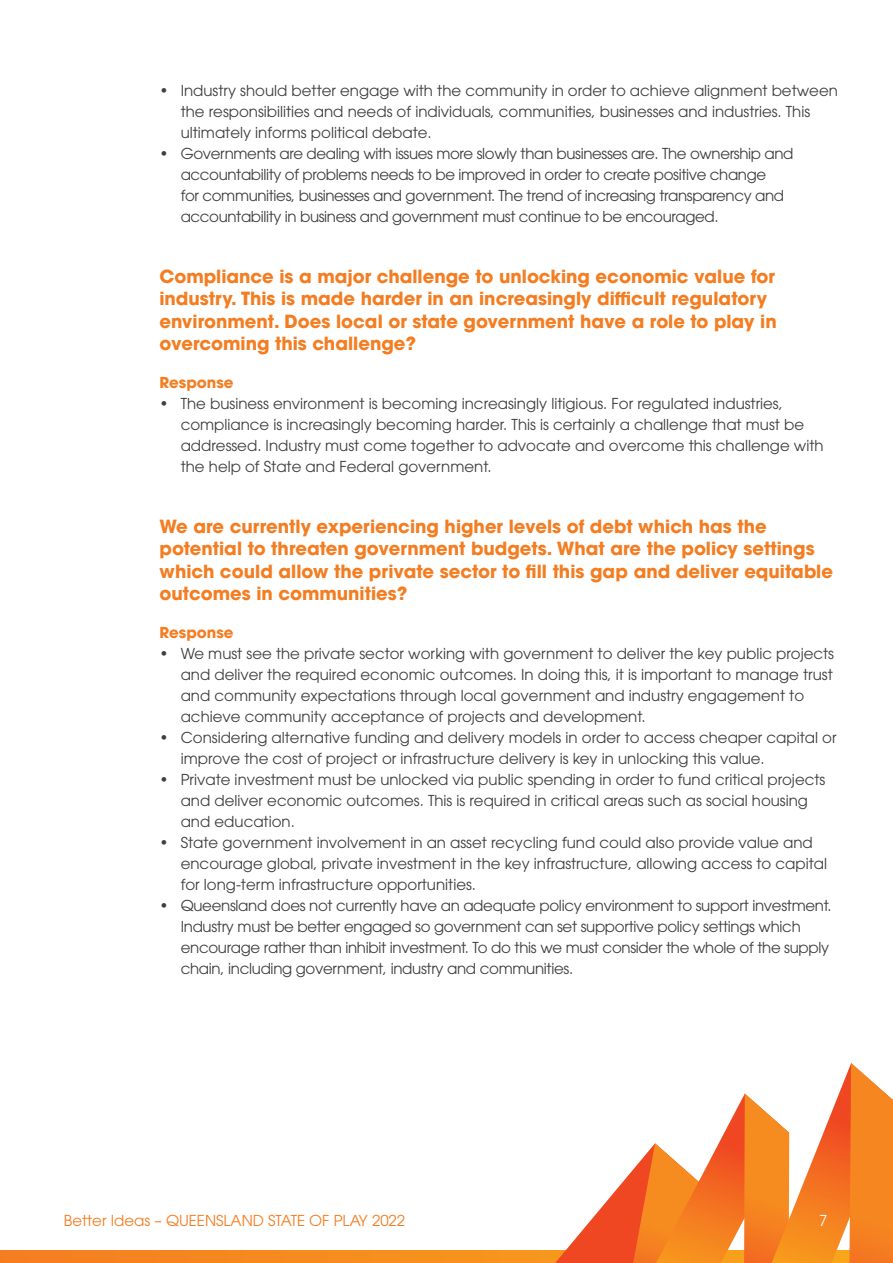
<style>
.page{position:relative;width:893px;height:1263px;background:#fff}
.page>*{position:absolute;margin:0;border:0;box-sizing:border-box;transform-origin:0 0}
.t1{font:700 18px/22.5px "ITC Avant Garde Pro";color:#f47d21}
.Body_bullets{font:15px/21px "ITC Avant Garde Pro";color:#3e3e3f}
.Body_bullets-2{font:15px/21px "ITC Avant Garde Pro";letter-spacing:-.025em;color:#3e3e3f}
.Body_bullets-3{font:15px/21px "ITC Avant Garde Pro";letter-spacing:-.02em;color:#3e3e3f}
.t2{font:15px "ITC Avant Garde Pro";color:#f47d21}
.Subhead{font:700 15px "ITC Avant Garde Pro";color:#f47d21}
.t3{font:15px "ITC Avant Garde Pro";color:#fff}
</style>
<div class="page">
<div style="left:0;top:1250px;width:893px;height:13px;background:#f5871f"></div>
<svg style="left:414px;top:1063px;width:479px;height:200px"></svg>
<p class="Body_bullets" style="left:181px;top:80px;width:659px;text-indent:-21px">• Industry should better engage with the community in order to achieve alignment between the responsibilities and needs of individuals, communities, businesses and industries. This ultimately informs political debate.</p>
<p class="Body_bullets-2" style="left:181px;top:143px;width:614px;text-indent:-21px">• Governments are dealing with issues more slowly than businesses are. The ownership and accountability of problems needs to be improved in order to create positive change<br>for communities, businesses and government. The trend of increasing transparency and accountability in business and government must continue to be encouraged.</p>
<p class="t1" style="left:159px;top:265px;width:619px">Compliance is a major challenge to unlocking economic value for industry. This is made harder in an increasingly difficult regulatory environment. Does local or state government have a role to play in overcoming this challenge?</p>
<p class="Subhead" style="left:159px;top:373px;width:76px">Response</p>
<p class="Body_bullets" style="left:181px;top:393px;width:644px;text-indent:-21px">• The business environment is becoming increasingly litigious. For regulated industries, compliance is increasingly becoming harder. This is certainly a challenge that must be addressed. Industry must come together to advocate and overcome this challenge with the help of State and Federal government.</p>
<p class="t1" style="left:159px;top:515px;width:675px">We are currently experiencing higher levels of debt which has the potential to threaten government budgets. What are the policy settings which could allow the private sector to fill this gap and deliver equitable outcomes in communities?</p>
<p class="Subhead" style="left:159px;top:623px;width:76px">Response</p>
<p class="Body_bullets" style="left:181px;top:643px;width:655px;text-indent:-21px">• We must see the private sector working with government to deliver the key public projects and deliver the required economic outcomes. In doing this, it is important to manage trust and community expectations through local government and industry engagement to achieve community acceptance of projects and development.</p>
<p class="Body_bullets" style="left:181px;top:727px;width:657px;text-indent:-21px">• Considering alternative funding and delivery models in order to access cheaper capital or improve the cost of project or infrastructure delivery is key in unlocking this value.</p>
<p class="Body_bullets" style="left:181px;top:769px;width:646px;text-indent:-21px">• Private investment must be unlocked via public spending in order to fund critical projects and deliver economic outcomes. This is required in critical areas such as social housing and education.</p>
<p class="Body_bullets" style="left:181px;top:832px;width:648px;text-indent:-21px">• State government involvement in an asset recycling fund could also provide value and encourage global, private investment in the key infrastructure, allowing access to capital for long-term infrastructure opportunities.</p>
<p class="Body_bullets-3" style="left:181px;top:895px;width:652px;text-indent:-21px">• Queensland does not currently have an adequate policy environment to support investment.<br>Industry must be better engaged so government can set supportive policy settings which encourage rather than inhibit investment. To do this we must consider the whole of the supply chain, including government, industry and communities.</p>
<p class="t2" style="left:64px;top:1211px;width:343px">Better Ideas – QUEENSLAND STATE OF PLAY 2022</p>
<p class="t3" style="left:819px;top:1211px;width:10px">7</p>
</div>
